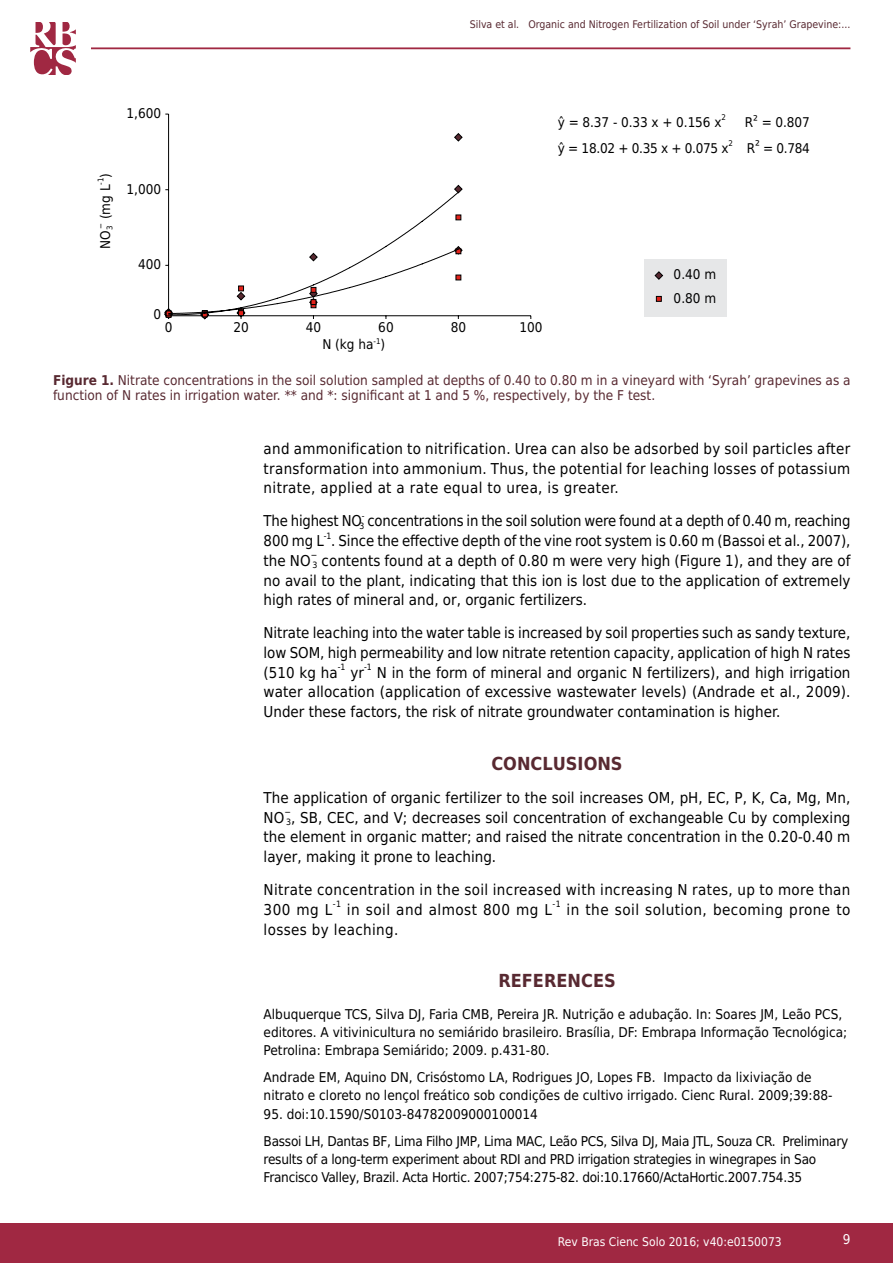
<style>
.page{position:relative;width:893px;height:1263px;background:#fff}
.page>*{position:absolute;margin:0;border:0;box-sizing:border-box;transform-origin:0 0}
.t1{font:700 18px "DejaVu Sans Condensed";color:#582931}
.t2{font:15px/19.8px "DejaVu Sans Condensed";color:#000;text-align:justify}
.t3{font:15px/19.8px "DejaVu Sans Condensed";letter-spacing:.025em;color:#000}
.t4{font:15px "DejaVu Sans Condensed";letter-spacing:.03em;color:#000}
.t5{font:13.5px/18.3px "DejaVu Sans Condensed";color:#000}
.t6{font:13.5px/26.8px "DejaVu Sans Condensed";letter-spacing:-.02em;color:#000}
.t7{font:13.5px/14.2px "DejaVu Sans Condensed";color:#582931}
.t8{font:13.5px "DejaVu Sans Condensed";color:#fff}
.t9{font:12px "DejaVu Sans Condensed";color:#fff}
.t10{font:10.5px "DejaVu Sans Condensed";color:#582931}
.t11{font:8.7px "DejaVu Sans Condensed";color:#000}
.t12{font:7.8px "DejaVu Sans Condensed";color:#000}
.s1{font-weight:700}
</style>
<div class="page">
<div style="left:0;top:1223px;width:893px;height:40px;background:#a02842"></div>
<hr style="left:91px;top:47px;width:759px;height:2px;background:#a02842">
<svg style="left:30px;top:22px;width:46px;height:52px"></svg>
<hr style="left:168px;top:114px;width:1px;height:202px;background:#000">
<hr style="left:169px;top:315px;width:362px;height:1px;background:#000">
<svg style="left:454px;top:133px;width:9px;height:9px"></svg>
<svg style="left:164px;top:184px;width:299px;height:136px"></svg>
<div style="left:644px;top:259px;width:83px;height:57px;background:#e6e7e8"></div>
<svg style="left:654px;top:271px;width:10px;height:9px"></svg>
<svg style="left:656px;top:296px;width:6px;height:6px"></svg>
<p class="t10" style="left:470px;top:16px;width:382px">Silva et al. Organic and Nitrogen Fertilization of Soil under ‘Syrah’ Grapevine:...</p>
<p class="t5" style="left:126px;top:104px;width:36px">1,600</p>
<p class="t5" style="left:96px;top:178px;width:6px;rotate:-90deg">)</p>
<p class="t12" style="left:94px;top:185px;width:9px;rotate:-90deg">-1</p>
<p class="t5" style="left:96px;top:249px;width:66px;rotate:-90deg">NO<sub>3</sub> (mg L</p>
<p class="t12" style="left:94px;top:229px;width:7px;rotate:-90deg">−</p>
<p class="t5" style="left:126px;top:179px;width:36px">1,000</p>
<p class="t5" style="left:138px;top:255px;width:25px">400</p>
<p class="t5" style="left:153px;top:305px;width:9px">0</p>
<p class="t5" style="left:165px;top:318px;width:9px">0</p>
<p class="t5" style="left:233px;top:318px;width:17px">20</p>
<p class="t5" style="left:306px;top:318px;width:17px">40</p>
<p class="t5" style="left:451px;top:318px;width:17px">80</p>
<p class="t5" style="left:378px;top:318px;width:17px">60</p>
<p class="t5" style="left:519px;top:318px;width:25px">100</p>
<p class="t5" style="left:322px;top:334px;width:64px">N (kg ha<sup>-1</sup>)</p>
<p class="t5" style="left:558px;top:113px;width:165px">ŷ = 8.37 - 0.33 x + 0.156 x</p>
<p class="t12" style="left:721px;top:111px;width:6px">2</p>
<p class="t5" style="left:745px;top:113px;width:67px">R² = 0.807</p>
<p class="t5" style="left:558px;top:138px;width:172px">ŷ = 18.02 + 0.35 x + 0.075 x</p>
<p class="t12" style="left:728px;top:137px;width:6px">2</p>
<p class="t5" style="left:747px;top:138px;width:65px">R² = 0.784</p>
<p class="t5" style="left:674px;top:261px;width:44px;line-height:24.2px">0.40 m<br>0.80 m</p>
<p class="t7" style="left:53px;top:373px;width:799px"><span class="s1">Figure 1.</span> Nitrate concentrations in the soil solution sampled at depths of 0.40 to 0.80 m in a vineyard with ‘Syrah’ grapevines as a function of N rates in irrigation water. ** and *: significant at 1 and 5 %, respectively, by the F test.</p>
<p class="t2" style="left:264px;top:438px;width:588px">and ammonification to nitrification. Urea can also be adsorbed by soil particles after transformation into ammonium. Thus, the potential for leaching losses of potassium nitrate, applied at a rate equal to urea, is greater.</p>
<p class="t2" style="left:264px;top:510px;width:588px">The highest NO<sub>3</sub> concentrations in the soil solution were found at a depth of 0.40 m, reaching</p>
<p class="t11" style="left:362px;top:509px;width:4px">-</p>
<p class="t2" style="left:264px;top:530px;width:62px">800 mg L</p>
<p class="t11" style="left:324px;top:528px;width:9px">-1</p>
<p class="t2" style="left:264px;top:530px;width:588px;text-align:right">. Since the effective depth of the vine root system is 0.60 m (Bassoi et al., 2007),<br>the NO <sub>3</sub> contents found at a depth of 0.80 m were very high (Figure 1), and they are of</p>
<p class="t11" style="left:311px;top:548px;width:8px">−</p>
<p class="t2" style="left:264px;top:570px;width:588px">no avail to the plant, indicating that this ion is lost due to the application of extremely high rates of mineral and, or, organic fertilizers.</p>
<p class="t2" style="left:264px;top:622px;width:588px">Nitrate leaching into the water table is increased by soil properties such as sandy texture, low SOM, high permeability and low nitrate retention capacity, application of high N rates (510 kg ha</p>
<p class="t11" style="left:338px;top:660px;width:9px">-1</p>
<p class="t11" style="left:364px;top:660px;width:9px">-1</p>
<p class="t2" style="left:264px;top:662px;width:588px;text-indent:113px">N in the form of mineral and organic N fertilizers), and high irrigation water allocation (application of excessive wastewater levels) (Andrade et al., 2009).<br>Under these factors, the risk of nitrate groundwater contamination is higher.</p>
<p class="t1" style="left:491px;top:749px;width:133px">CONCLUSIONS</p>
<p class="t2" style="left:264px;top:787px;width:588px">The application of organic fertilizer to the soil increases OM, pH, EC, P, K, Ca, Mg, Mn,<br>NO <sub>3</sub>, SB, CEC, and V; decreases soil concentration of exchangeable Cu by complexing</p>
<p class="t2" style="left:350px;top:662px;width:15px">yr</p>
<p class="t11" style="left:284px;top:805px;width:8px">−</p>
<p class="t2" style="left:264px;top:827px;width:588px">the element in organic matter; and raised the nitrate concentration in the 0.20-0.40 m layer, making it prone to leaching.</p>
<p class="t3" style="left:264px;top:879px;width:588px">Nitrate concentration in the soil increased with increasing N rates, up to more than<br>300 mg L</p>
<p class="t11" style="left:333px;top:897px;width:10px">-1</p>
<p class="t4" style="left:347px;top:897px;width:207px">in soil and almost 800 mg L</p>
<p class="t11" style="left:553px;top:897px;width:10px">-1</p>
<p class="t4" style="left:567px;top:897px;width:285px">in the soil solution, becoming prone to</p>
<p class="t3" style="left:264px;top:919px;width:136px">losses by leaching.</p>
<p class="t1" style="left:498px;top:966px;width:119px">REFERENCES</p>
<p class="t5" style="left:264px;top:1004px;width:585px">Albuquerque TCS, Silva DJ, Faria CMB, Pereira JR. Nutrição e adubação. In: Soares JM, Leão PCS, editores. A vitivinicultura no semiárido brasileiro. Brasília, DF: Embrapa Informação Tecnológica;<br>Petrolina: Embrapa Semiárido; 2009. p.431-80.</p>
<p class="t5" style="left:264px;top:1068px;width:570px">Andrade EM, Aquino DN, Crisóstomo LA, Rodrigues JO, Lopes FB. Impacto da lixiviação de nitrato e cloreto no lençol freático sob condições de cultivo irrigado. Cienc Rural. 2009;39:88-</p>
<p class="t6" style="left:264px;top:1100px;width:586px">95. doi:10.1590/S0103-84782009000100014<br>Bassoi LH, Dantas BF, Lima Filho JMP, Lima MAC, Leão PCS, Silva DJ, Maia JTL, Souza CR. Preliminary</p>
<p class="t6" style="left:264px;top:1150px;width:554px;line-height:18.3px">results of a long-term experiment about RDI and PRD irrigation strategies in winegrapes in Sao<br>Francisco Valley, Brazil. Acta Hortic. 2007;754:275-82. doi:10.17660/ActaHortic.2007.754.35</p>
<p class="t9" style="left:558px;top:1231px;width:225px">Rev Bras Cienc Solo 2016; v40:e0150073</p>
<p class="t8" style="left:843px;top:1228px;width:9px">9</p>
</div>
